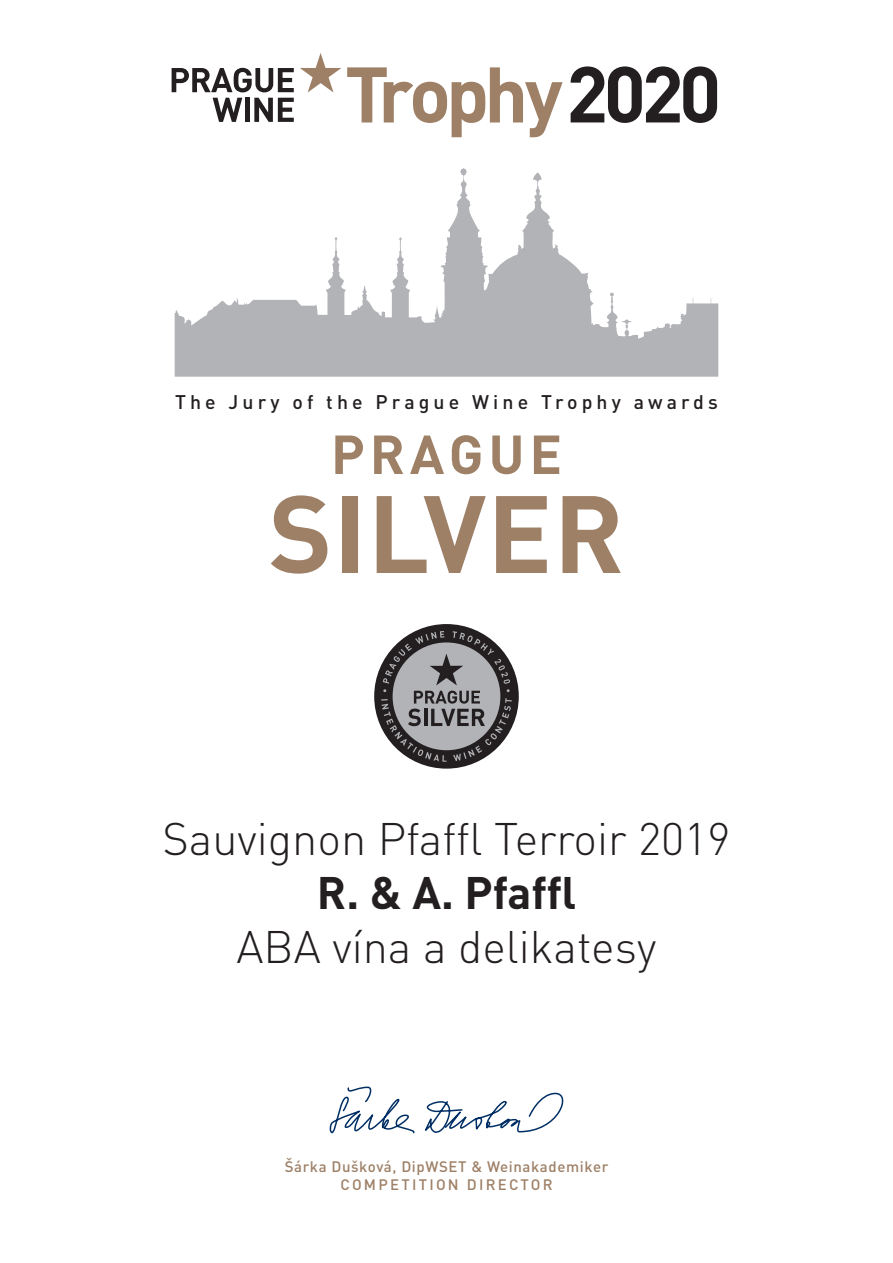
<style>
.page{position:relative;width:893px;height:1263px;background:#fff}
.page>*{position:absolute;margin:0;border:0;box-sizing:border-box;transform-origin:0 0}
.t1{font:700 108px "DINCS";letter-spacing:.01em;color:#9e8066}
.t2{font:700 78px "DINCS";color:#231f20}
.t3{font:700 54px "DINCS";letter-spacing:.09em;color:#9e8066}
.t4{font:300 45px "DINCS";color:#231f20}
.t5{font:700 45px "DINCS";color:#231f20}
.t6{font:500 19.5px "DINCS";letter-spacing:.21em;color:#231f20}
.t7{font:500 15px/18.6px "DINCS";letter-spacing:.04em;color:#9e8066;text-align:center}
</style>
<div class="page">
<svg style="left:175px;top:168px;width:543px;height:209px"></svg>
<svg style="left:347px;top:67px;width:216px;height:70px"></svg>
<svg style="left:300px;top:53px;width:41px;height:39px"></svg>
<svg style="left:172px;top:68px;width:122px;height:24px"></svg>
<svg style="left:213px;top:98px;width:29px;height:24px"></svg>
<hr style="left:245px;top:98px;width:4px;height:24px;background:#231f20">
<svg style="left:254px;top:98px;width:40px;height:24px"></svg>
<svg style="left:329px;top:1086px;width:235px;height:48px"></svg>
<div style="left:374px;top:624px;width:145px;height:145px;background:#231f20;border-radius:50%"></div>
<svg style="left:381px;top:631px;width:131px;height:131px"></svg>
<p class="t2" style="left:566px;top:43px;width:157px">2020</p>
<p class="t6" style="left:175px;top:390px;width:544px">The Jury of the Prague Wine Trophy awards</p>
<p class="t3" style="left:331px;top:419px;width:233px">PRAGUE</p>
<p class="t1" style="left:269px;top:463px;width:357px">SILVER</p>
<p class="t4" style="left:162px;top:811px;width:570px">Sauvignon Pfaffl Terroir 2019</p>
<p class="t5" style="left:317px;top:863px;width:261px">R. &amp; A. Pfaffl</p>
<p class="t4" style="left:237px;top:919px;width:421px">ABA vína a delikatesy</p>
<p class="t7" style="left:285px;top:1156px;width:325px">Šárka Dušková, DipWSET &amp; Weinakademiker<br>COMPETITION DIRECTOR</p>
</div>
